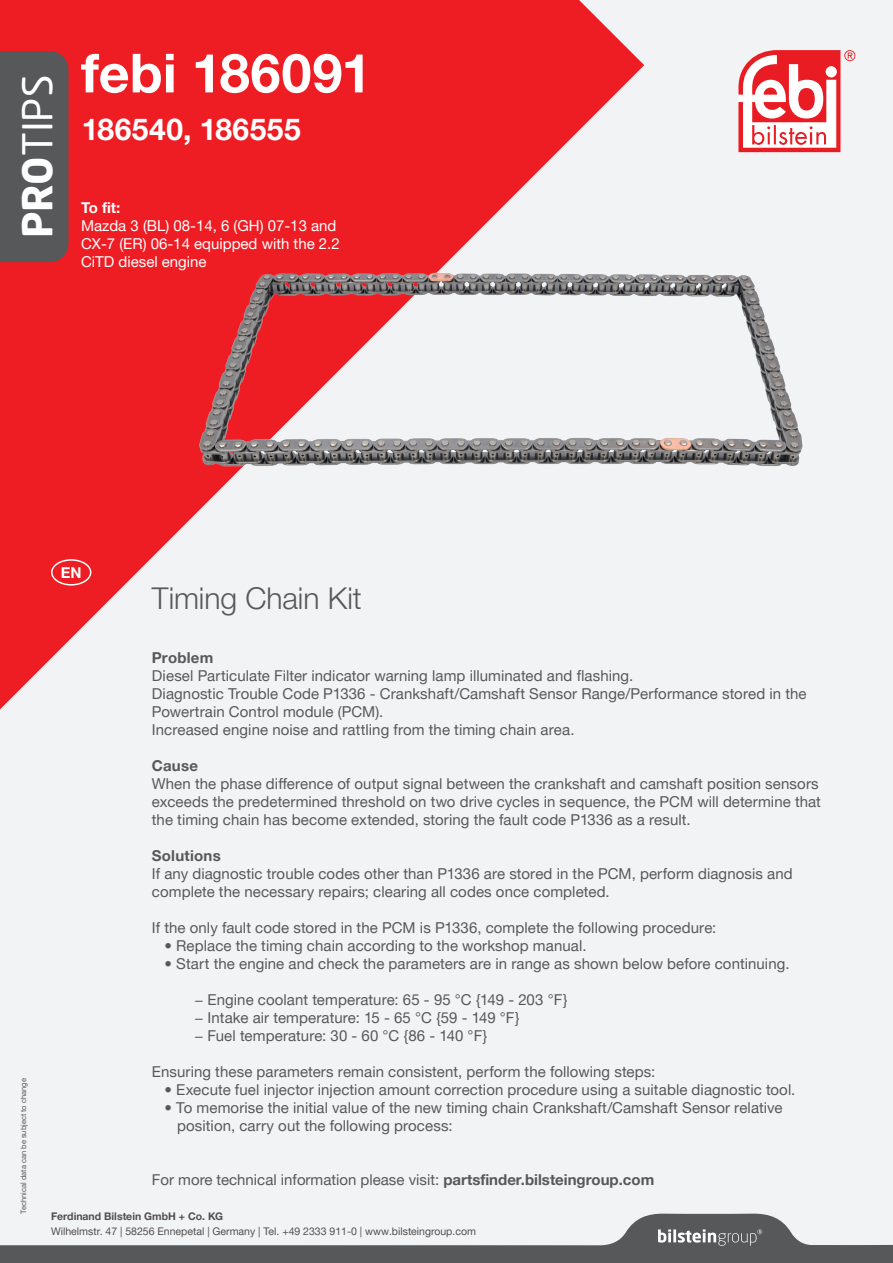
<style>
.page{position:relative;width:893px;height:1263px;background:#f2f3f4}
.page>*{position:absolute;margin:0;border:0;box-sizing:border-box;transform-origin:0 0}
.t1{font:700 54px "Helvetica Neue World 75";color:#fff}
.t2{font:40.65px "Neo Sans Pro";color:#fff}
.t3{font:30px "Helvetica Neue World 45 Lt";letter-spacing:-.005em;color:#57585a}
.t4{font:700 30px "Helvetica Neue World 75";letter-spacing:.015em;color:#fff}
.t5{font:15px/18px "Helvetica Neue World 55 Roman";letter-spacing:.005em;color:#57585a}
.t6{font:15px/18px "Helvetica Neue World 55 Roman";color:#fff}
.t7{font:700 15px "Helvetica Neue World 75";letter-spacing:.015em;color:#57585a}
.t8{font:700 15px "Helvetica Neue World 75";color:#fff}
.t9{font:10.5px "Helvetica Neue World 55 Roman";color:#524f4e}
.t10{font:700 10.5px "Helvetica Neue World 75";color:#524f4e}
.t11{font:7.5px "Helvetica Neue World 55 Roman";color:#57585a}
.s1{font-weight:700}
.s2{font-family:"Helvetica Neue World 75";font-weight:700}
</style>
<div class="page">
<svg style="left:0;top:0;width:644px;height:710px;fill:#ee1d23"></svg>
<div style="left:0;top:51px;width:69px;height:211px;background:#57585a"></div>
<svg style="left:738px;top:50px;width:117px;height:102px"></svg>
<svg style="left:0;top:1213px;width:893px;height:50px"></svg>
<img style="left:191px;top:263px;width:612px;height:213px">
<div style="left:51px;top:559px;width:40px;height:26px;border:2px solid #fff;border-radius:50%"></div>
<h2 class="t2" style="left:13px;top:238px;width:165px;rotate:-90deg"><span class="s1">PRO</span>TIPS</h2>
<h1 class="t1" style="left:81px;top:42px;width:292px">febi 186091</h1>
<h3 class="t4" style="left:82px;top:112px;width:221px">186540, 186555</h3>
<p class="t8" style="left:81px;top:199px;width:41px">To fit:</p>
<p class="t6" style="left:81px;top:217px;width:260px">Mazda 3 (BL) 08-14, 6 (GH) 07-13 and<br>CX-7 (ER) 06-14 equipped with the 2.2<br>CiTD diesel engine</p>
<p class="t8" style="left:61px;top:564px;width:22px">EN</p>
<p class="t11" style="left:19px;top:1213px;width:137px;rotate:-90deg">Technical data can be subject to change</p>
<h3 class="t3" style="left:152px;top:581px;width:211px">Timing Chain Kit</h3>
<p class="t7" style="left:152px;top:649px;width:63px">Problem</p>
<p class="t5" style="left:152px;top:667px;width:656px">Diesel Particulate Filter indicator warning lamp illuminated and flashing.<br>Diagnostic Trouble Code P1336 - Crankshaft/Camshaft Sensor Range/Performance stored in the Powertrain Control module (PCM).<br>Increased engine noise and rattling from the timing chain area.</p>
<p class="t7" style="left:152px;top:757px;width:48px">Cause</p>
<p class="t5" style="left:152px;top:775px;width:671px">When the phase difference of output signal between the crankshaft and camshaft position sensors exceeds the predetermined threshold on two drive cycles in sequence, the PCM will determine that the timing chain has become extended, storing the fault code P1336 as a result.</p>
<p class="t7" style="left:152px;top:847px;width:70px">Solutions</p>
<p class="t5" style="left:152px;top:865px;width:642px">If any diagnostic trouble codes other than P1336 are stored in the PCM, perform diagnosis and complete the necessary repairs; clearing all codes once completed.</p>
<p class="t5" style="left:152px;top:919px;width:566px">If the only fault code stored in the PCM is P1336, complete the following procedure:</p>
<p class="t5" style="left:165px;top:937px;width:423px">• Replace the timing chain according to the workshop manual.</p>
<p class="t5" style="left:165px;top:955px;width:626px">• Start the engine and check the parameters are in range as shown below before continuing.</p>
<p class="t5" style="left:194px;top:991px;width:375px">− Engine coolant temperature: 65 - 95 °C {149 - 203 °F} − Intake air temperature: 15 - 65 °C {59 - 149 °F}<br>− Fuel temperature: 30 - 60 °C {86 - 140 °F}</p>
<p class="t5" style="left:152px;top:1063px;width:505px">Ensuring these parameters remain consistent, perform the following steps:</p>
<p class="t5" style="left:165px;top:1081px;width:632px">• Execute fuel injector injection amount correction procedure using a suitable diagnostic tool.</p>
<p class="t5" style="left:177px;top:1099px;width:607px;text-indent:-13px">• To memorise the initial value of the new timing chain Crankshaft/Camshaft Sensor relative position, carry out the following process:</p>
<p class="t5" style="left:152px;top:1171px;width:504px">For more technical information please visit: <span class="s2">partsfinder.bilsteingroup.com</span></p>
<p class="t10" style="left:51px;top:1210px;width:174px">Ferdinand Bilstein GmbH + Co. KG</p>
<p class="t9" style="left:51px;top:1225px;width:426px">Wilhelmstr. 47 | 58256 Ennepetal | Germany | Tel. +49 2333 911-0 | www.bilsteingroup.com</p>
</div>
